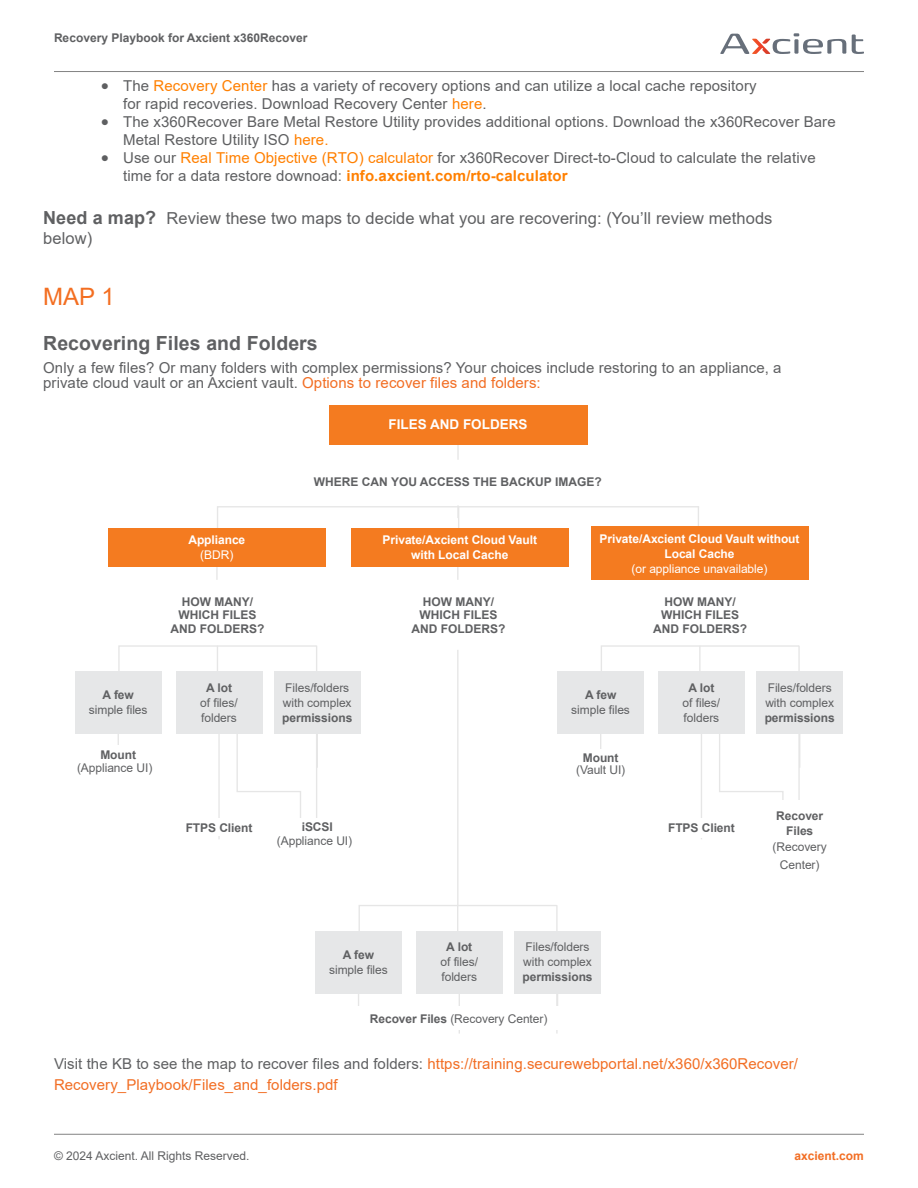
<style>
.page{position:relative;width:918px;height:1188px;background:#fff}
.page>*{position:absolute;margin:0;border:0;box-sizing:border-box;transform-origin:0 0}
.t1{font:24px "Arial";color:#f36e21}
.t2{font:700 19.5px "Arial";letter-spacing:.005em;color:#5f6062}
.t3{font:16.5px/20.4px "Arial";letter-spacing:.005em;color:#5f6062}
.t4{font:15px/18px "Arial";letter-spacing:.005em;color:#5e5f61}
.t5{font:15px/15px "Arial";letter-spacing:.005em;color:#5f6062}
.t6{font:15px/21px "Arial";letter-spacing:.005em;color:#f26e24}
.t7{font:700 13.5px "Arial";color:#fff}
.t8{font:12px/15px "Arial";letter-spacing:-.005em;color:#5f6062}
.t9{font:700 12px/13.5px "Arial";color:#5f6062;text-align:center}
.t10{font:700 12px/15px "Arial";letter-spacing:-.005em;color:#fff;text-align:center}
.t11{font:12px "Arial";letter-spacing:-.005em;color:#fff}
.t12{font:700 12px "Arial";color:#f26e24}
.s1{color:#ff8000}
.s2{font-weight:700;color:#ff8000}
.s3{font-weight:700;font-size:18px}
.s4{color:#f26e24}
.s5{font-weight:700}
.s6{color:#5f6062}
</style>
<div class="page">
<hr style="left:54px;top:1134px;width:810px;height:1px;background:#828282">
<hr style="left:54px;top:71px;width:810px;height:1px;background:#828282">
<svg style="left:852px;top:34px;width:12px;height:20px"></svg>
<svg style="left:720px;top:33px;width:126px;height:21px"></svg>
<hr style="left:457px;top:422px;width:2px;height:96px;background:#e6e6e6">
<div style="left:380px;top:460px;width:155px;height:45px;background:#fff;border-radius:23px"></div>
<div style="left:329px;top:405px;width:258px;height:39px;background:#f47b20"></div>
<svg style="left:236px;top:726px;width:65px;height:91px"></svg>
<svg style="left:719px;top:726px;width:65px;height:74px"></svg>
<hr style="left:216px;top:535px;width:2px;height:79px;background:#e6e6e6">
<hr style="left:457px;top:541px;width:1px;height:364px;background:#e6e6e6">
<div style="left:153px;top:580px;width:129px;height:70px;background:#fff;border-radius:34px"></div>
<div style="left:394px;top:580px;width:129px;height:70px;background:#fff;border-radius:34px"></div>
<svg style="left:118px;top:645px;width:199px;height:35px"></svg>
<svg style="left:601px;top:645px;width:198px;height:35px"></svg>
<svg style="left:358px;top:904px;width:198px;height:35px"></svg>
<svg style="left:217px;top:505px;width:483px;height:23px"></svg>
<hr style="left:458px;top:507px;width:1px;height:40px;background:#e6e6e6">
<hr style="left:316px;top:646px;width:1px;height:193px;background:#e6e6e6">
<hr style="left:798px;top:646px;width:2px;height:193px;background:#e6e6e6">
<hr style="left:556px;top:905px;width:2px;height:129px;background:#e6e6e6">
<hr style="left:698px;top:507px;width:1px;height:40px;background:#e6e6e6">
<hr style="left:118px;top:727px;width:1px;height:41px;background:#e6e6e6">
<hr style="left:600px;top:727px;width:1px;height:41px;background:#e6e6e6">
<hr style="left:218px;top:727px;width:2px;height:112px;background:#e6e6e6">
<hr style="left:701px;top:727px;width:1px;height:112px;background:#e6e6e6">
<hr style="left:317px;top:727px;width:1px;height:41px;background:#e6e6e6">
<div style="left:108px;top:528px;width:218px;height:38px;background:#f47b20"></div>
<div style="left:75px;top:671px;width:86px;height:63px;background:#e6e7e8"></div>
<div style="left:558px;top:671px;width:86px;height:63px;background:#e6e7e8"></div>
<div style="left:315px;top:931px;width:87px;height:62px;background:#e6e7e8"></div>
<div style="left:176px;top:671px;width:86px;height:63px;background:#e6e7e8"></div>
<div style="left:658px;top:671px;width:87px;height:63px;background:#e6e7e8"></div>
<div style="left:416px;top:931px;width:86px;height:62px;background:#e6e7e8"></div>
<div style="left:274px;top:671px;width:86px;height:63px;background:#e6e7e8"></div>
<div style="left:757px;top:671px;width:86px;height:63px;background:#e6e7e8"></div>
<div style="left:514px;top:931px;width:87px;height:62px;background:#e6e7e8"></div>
<div style="left:351px;top:528px;width:218px;height:38px;background:#f47b20"></div>
<div style="left:591px;top:527px;width:217px;height:53px;background:#f47b20"></div>
<div style="left:59px;top:744px;width:118px;height:53px;background:#fff"></div>
<div style="left:558px;top:749px;width:86px;height:30px;background:#fff"></div>
<div style="left:301px;top:976px;width:315px;height:78px;background:#000;opacity:.26"></div>
<div style="left:317px;top:1006px;width:284px;height:24px;background:#fff"></div>
<div style="left:160px;top:817px;width:118px;height:70px;background:#fff"></div>
<div style="left:658px;top:819px;width:87px;height:19px;background:#fff"></div>
<div style="left:275px;top:819px;width:82px;height:28px;background:#fff"></div>
<div style="left:757px;top:801px;width:86px;height:80px;background:#fff"></div>
<p class="t9" style="left:54px;top:32px;width:255px">Recovery Playbook for Axcient x360Recover</p>
<p class="t4" style="left:123px;top:77px;width:635px;text-indent:-22px">• The <span class="s1">Recovery Center</span> has a variety of recovery options and can utilize a local cache repository for rapid recoveries. Download Recovery Center <span class="s1">here</span>.</p>
<p class="t4" style="left:123px;top:113px;width:714px;text-indent:-22px">• The x360Recover Bare Metal Restore Utility provides additional options. Download the x360Recover Bare<br>Metal Restore Utility ISO <span class="s1">here.</span></p>
<p class="t4" style="left:123px;top:149px;width:694px;text-indent:-22px">• Use our <span class="s1">Real Time Objective (RTO) calculator</span> for x360Recover Direct-to-Cloud to calculate the relative time for a data restore downoad: <span class="s2">info.axcient.com/rto-calculator</span></p>
<p class="t3" style="left:43px;top:208px;width:731px"><span class="s3">Need a map?</span> Review these two maps to decide what you are recovering: (You’ll review methods below)</p>
<h1 class="t1" style="left:43px;top:280px;width:73px">MAP 1</h1>
<h2 class="t2" style="left:43px;top:330px;width:276px">Recovering Files and Folders</h2>
<p class="t5" style="left:43px;top:360px;width:740px">Only a few files? Or many folders with complex permissions? Your choices include restoring to an appliance, a private cloud vault or an Axcient vault. <span class="s4">Options to recover files and folders:</span></p>
<p class="t7" style="left:389px;top:416px;width:141px">FILES AND FOLDERS</p>
<p class="t10" style="left:188px;top:533px;width:58px">Appliance</p>
<p class="t11" style="left:200px;top:547px;width:35px">(BDR)</p>
<p class="t9" style="left:314px;top:476px;width:289px">WHERE CAN YOU ACCESS THE BACKUP IMAGE?</p>
<p class="t10" style="left:383px;top:533px;width:156px">Private/Axcient Cloud Vault with Local Cache</p>
<p class="t10" style="left:600px;top:532px;width:202px">Private/Axcient Cloud Vault without<br>Local Cache</p>
<p class="t11" style="left:632px;top:560px;width:137px">(or appliance unavailable)</p>
<p class="t9" style="left:171px;top:595px;width:95px">HOW MANY/<br>WHICH FILES<br>AND FOLDERS?</p>
<p class="t9" style="left:411px;top:595px;width:95px">HOW MANY/<br>WHICH FILES<br>AND FOLDERS?</p>
<p class="t9" style="left:653px;top:595px;width:95px">HOW MANY/<br>WHICH FILES<br>AND FOLDERS?</p>
<p class="t9" style="left:103px;top:689px;width:33px">A few</p>
<p class="t8" style="left:89px;top:703px;width:60px">simple files</p>
<p class="t9" style="left:100px;top:749px;width:37px">Mount</p>
<p class="t8" style="left:77px;top:760px;width:77px">(Appliance UI)</p>
<p class="t9" style="left:206px;top:681px;width:27px">A lot</p>
<p class="t8" style="left:200px;top:695px;width:39px">of files/ folders</p>
<p class="t8" style="left:283px;top:680px;width:70px">Files/folders with complex</p>
<p class="t9" style="left:282px;top:711px;width:72px">permissions</p>
<p class="t9" style="left:585px;top:689px;width:33px">A few</p>
<p class="t8" style="left:571px;top:703px;width:60px">simple files</p>
<p class="t9" style="left:583px;top:752px;width:37px">Mount</p>
<p class="t8" style="left:576px;top:763px;width:51px">(Vault UI)</p>
<p class="t9" style="left:688px;top:681px;width:27px">A lot</p>
<p class="t8" style="left:683px;top:695px;width:39px">of files/ folders</p>
<p class="t9" style="left:186px;top:821px;width:68px">FTPS Client</p>
<p class="t9" style="left:302px;top:821px;width:33px">iSCSI</p>
<p class="t9" style="left:668px;top:822px;width:68px">FTPS Client</p>
<p class="t8" style="left:277px;top:833px;width:77px">(Appliance UI)</p>
<p class="t8" style="left:765px;top:680px;width:70px">Files/folders with complex</p>
<p class="t9" style="left:765px;top:711px;width:72px">permissions</p>
<p class="t9" style="left:776px;top:808px;width:48px;line-height:15px">Recover<br>Files</p>
<p class="t8" style="left:773px;top:838px;width:56px;line-height:18px;text-align:center">(Recovery<br>Center)</p>
<p class="t9" style="left:343px;top:948px;width:33px">A few</p>
<p class="t8" style="left:329px;top:962px;width:60px">simple files</p>
<p class="t9" style="left:446px;top:941px;width:27px">A lot</p>
<p class="t8" style="left:441px;top:955px;width:39px">of files/ folders</p>
<p class="t8" style="left:523px;top:940px;width:70px">Files/folders with complex</p>
<p class="t9" style="left:523px;top:971px;width:72px">permissions</p>
<p class="t8" style="left:370px;top:1012px;width:179px"><span class="s5">Recover Files</span> (Recovery Center)</p>
<p class="t6" style="left:54px;top:1053px;width:746px"><span class="s6">Visit the KB to see the map to recover files and folders:</span> https://training.securewebportal.net/x360/x360Recover/<br>Recovery_Playbook/Files_and_folders.pdf</p>
<p class="t8" style="left:54px;top:1148px;width:197px">© 2024 Axcient. All Rights Reserved.</p>
<p class="t12" style="left:795px;top:1148px;width:71px">axcient.com</p>
</div>
